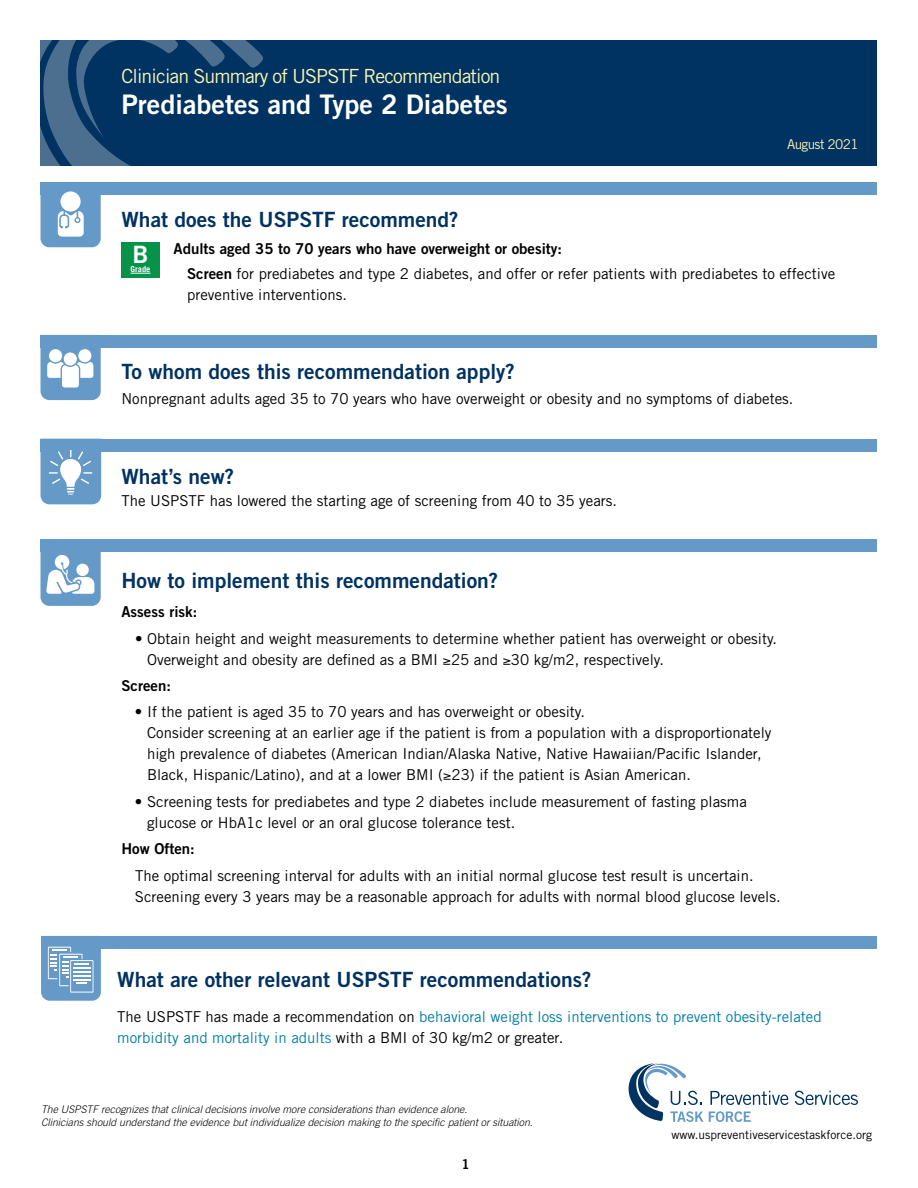
<style>
.page{position:relative;width:918px;height:1188px;background:#fff}
.page>*{position:absolute;margin:0;border:0;box-sizing:border-box;transform-origin:0 0}
.t1{font:27px "Trade Gothic Bold Two";color:#fff}
.t2{font:24px "Trade Gothic Bold Two";color:#fff}
.t3{font:21px "Trade Gothic Bold Two";color:#003262}
.t4{font:19.5px "Trade Gothic";letter-spacing:-.045em;color:#fcf6b0}
.t5{font:15px/21px "Trade Gothic";color:#000}
.t6{font:15px/21px "Trade Gothic";color:#007fa4}
.t7{font:15px "Trade Gothic Bold Two";color:#000}
.t8{font:13.5px "Trade Gothic";letter-spacing:-.045em;color:#fcf6b0}
.t9{font:13.5px "Trade Gothic Bold Two";color:#000}
.t10{font:12px "Trade Gothic";color:#000}
.t11{font:italic 300 10.5px/12.6px "Trade Gothic";color:#000}
.t12{font:700 8.4px "Trade Gothic";color:#fff}
.s1{font-family:"Trade Gothic Bold Two"}
.s2{color:#000}
.s3{color:#008ab0}
</style>
<div class="page">
<div style="left:40px;top:182px;width:838px;height:13px;background:#659ac8"></div>
<div style="left:40px;top:335px;width:838px;height:13px;background:#659ac8"></div>
<div style="left:40px;top:439px;width:838px;height:13px;background:#659ac8"></div>
<div style="left:40px;top:539px;width:838px;height:13px;background:#659ac8"></div>
<svg style="left:40px;top:191px;width:61px;height:56px"></svg>
<svg style="left:40px;top:348px;width:61px;height:52px"></svg>
<div style="left:49px;top:349px;width:13px;height:13px;background:#fff;border-radius:50%"></div>
<div style="left:78px;top:349px;width:13px;height:13px;background:#fff;border-radius:50%"></div>
<div style="left:64px;top:352px;width:13px;height:14px;background:#fff;border-radius:50%"></div>
<svg style="left:40px;top:552px;width:61px;height:54px"></svg>
<svg style="left:40px;top:450px;width:61px;height:54px"></svg>
<svg style="left:795px;top:1091px;width:63px;height:14px"></svg>
<svg style="left:709px;top:1111px;width:42px;height:11px"></svg>
<svg style="left:628px;top:1063px;width:75px;height:59px"></svg>
<svg style="left:710px;top:1091px;width:79px;height:14px"></svg>
<div style="left:122px;top:242px;width:38px;height:35px;background:#05934a"></div>
<svg style="left:131px;top:273px;width:19px;height:1px"></svg>
<div style="left:40px;top:40px;width:838px;height:126px;background:#003262"></div>
<svg style="left:40px;top:40px;width:223px;height:126px"></svg>
<div style="left:41px;top:936px;width:836px;height:13px;background:#659ac8"></div>
<svg style="left:41px;top:946px;width:60px;height:55px"></svg>
<p class="t4" style="left:122px;top:64px;width:380px">Clinician Summary of USPSTF Recommendation</p>
<h1 class="t1" style="left:122px;top:88px;width:388px">Prediabetes and Type 2 Diabetes</h1>
<p class="t8" style="left:787px;top:136px;width:73px">August 2021</p>
<h2 class="t3" style="left:122px;top:206px;width:339px">What does the USPSTF recommend?</h2>
<h3 class="t2" style="left:133px;top:240px;width:17px">B</h3>
<h3 class="t12" style="left:131px;top:264px;width:21px">Grade</h3>
<h4 class="t7" style="left:174px;top:239px;width:390px">Adults aged 35 to 70 years who have overweight or obesity:</h4>
<p class="t5" style="left:187px;top:263px;width:650px"><span class="s1">Screen</span> for prediabetes and type 2 diabetes, and offer or refer patients with prediabetes to effective preventive interventions.</p>
<h3 class="t3" style="left:122px;top:358px;width:395px">To whom does this recommendation apply?</h3>
<p class="t5" style="left:122px;top:388px;width:673px">Nonpregnant adults aged 35 to 70 years who have overweight or obesity and no symptoms of diabetes.</p>
<h3 class="t3" style="left:122px;top:463px;width:114px">What’s new?</h3>
<p class="t5" style="left:122px;top:490px;width:497px">The USPSTF has lowered the starting age of screening from 40 to 35 years.</p>
<h3 class="t3" style="left:122px;top:567px;width:378px">How to implement this recommendation?</h3>
<h4 class="t7" style="left:122px;top:602px;width:77px">Assess risk:</h4>
<p class="t5" style="left:147px;top:628px;width:632px;text-indent:-12px">• Obtain height and weight measurements to determine whether patient has overweight or obesity.<br>Overweight and obesity are defined as a BMI ≥25 and ≥30 kg/m2, respectively.</p>
<h4 class="t7" style="left:121px;top:676px;width:51px">Screen:</h4>
<p class="t5" style="left:147px;top:701px;width:626px;text-indent:-12px">• If the patient is aged 35 to 70 years and has overweight or obesity.<br>Consider screening at an earlier age if the patient is from a population with a disproportionately high prevalence of diabetes (American Indian/Alaska Native, Native Hawaiian/Pacific Islander, Black, Hispanic/Latino), and at a lower BMI (≥23) if the patient is Asian American.</p>
<p class="t5" style="left:147px;top:791px;width:601px;text-indent:-12px">• Screening tests for prediabetes and type 2 diabetes include measurement of fasting plasma glucose or HbA1c level or an oral glucose tolerance test.</p>
<h4 class="t7" style="left:121px;top:839px;width:75px">How Often:</h4>
<p class="t5" style="left:135px;top:865px;width:647px">The optimal screening interval for adults with an initial normal glucose test result is uncertain.<br>Screening every 3 years may be a reasonable approach for adults with normal blood glucose levels.</p>
<h3 class="t3" style="left:117px;top:966px;width:476px">What are other relevant USPSTF recommendations?</h3>
<p class="t6" style="left:117px;top:1006px;width:706px"><span class="s2">The USPSTF has made a recommendation on</span> behavioral weight loss interventions to prevent obesity-related morbidity and mortality in adult<span class="s3">s</span> <span class="s2">with a BMI of 30 kg/m2 or greater.</span></p>
<p class="t11" style="left:41px;top:1103px;width:493px">The USPSTF recognizes that clinical decisions involve more considerations than evidence alone.<br>Clinicians should understand the evidence but individualize decision making to the specific patient or situation.</p>
<p class="t9" style="left:462px;top:1156px;width:10px">1</p>
<p class="t10" style="left:672px;top:1128px;width:202px">www.uspreventiveservicestaskforce.org</p>
</div>
